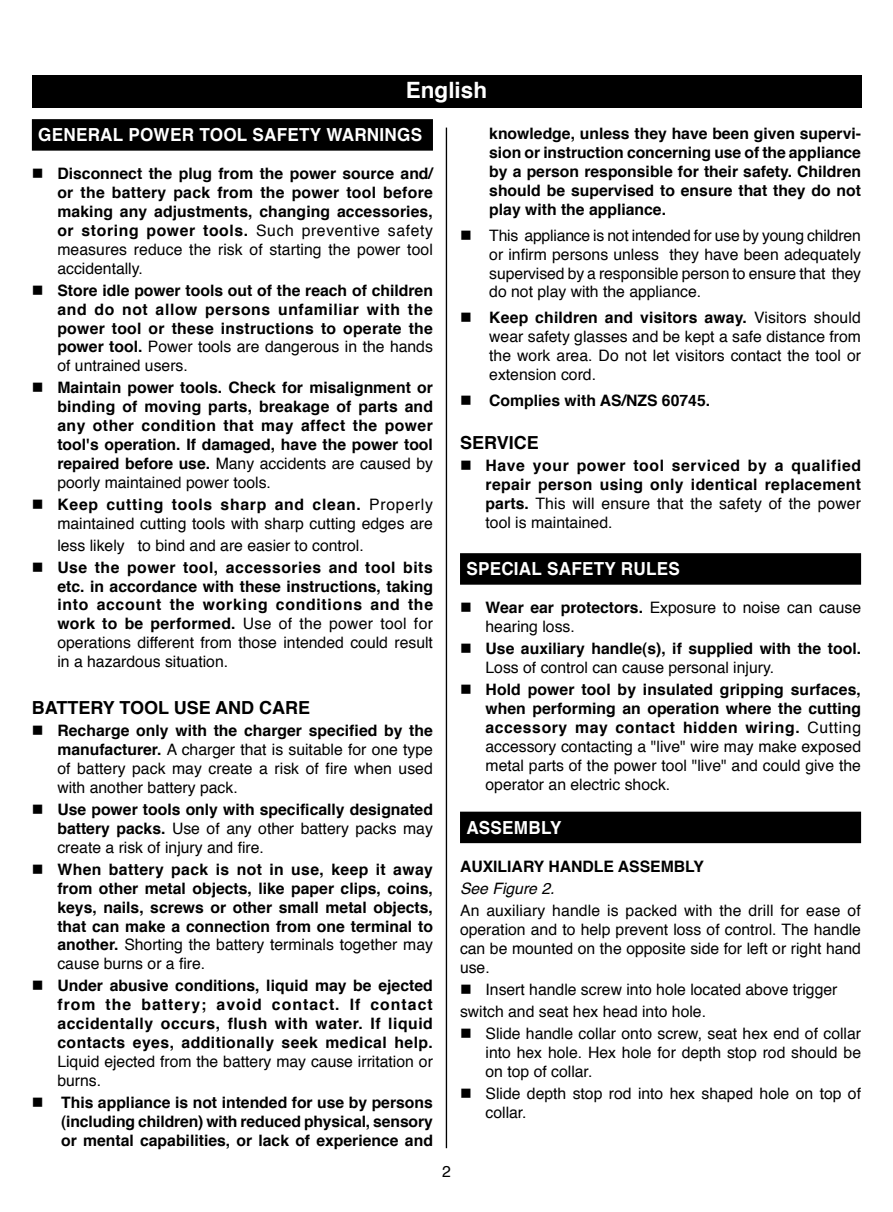
<style>
.page{position:relative;width:893px;height:1212px;background:#fff}
.page>*{position:absolute;margin:0;border:0;box-sizing:border-box;transform-origin:0 0}
.t1{font:700 22.5px "Helvetica";color:#fff}
.t2{font:700 18px "Helvetica";letter-spacing:.015em;color:#fff;scale:.95 1}
.t3{font:700 18px "Helvetica";color:#000}
.t4{font:700 15.75px/18.9px "Helvetica";color:#000;text-align:justify}
.t5{font:15.75px/18.9px "Helvetica";color:#000;text-align:justify}
.t6{font:italic 15.75px "Helvetica";color:#000}
.s1{font-weight:400}
.s2{font-weight:700}
</style>
<div class="page">
<hr style="left:446px;top:128px;width:1px;height:1020px;background:#000">
<div style="left:32px;top:75px;width:829px;height:33px;background:#000"></div>
<div style="left:32px;top:119px;width:401px;height:32px;background:#000"></div>
<div style="left:460px;top:553px;width:401px;height:32px;background:#000"></div>
<div style="left:460px;top:812px;width:401px;height:31px;background:#000"></div>
<h1 class="t1" style="left:406px;top:72px;width:83px">English</h1>
<p class="t2" style="left:38px;top:120px;width:28px">General</p>
<p class="t2" style="left:128px;top:120px;width:28px">Power</p>
<p class="t2" style="left:199px;top:120px;width:25px">Tool</p>
<p class="t2" style="left:253px;top:120px;width:107px">Sa fety Warnings</p>
<p class="t4" style="left:57px;top:164px;width:377px;text-indent:-26px">■ Disconnect the plug from the power source and/ or the battery pack from the power tool before making any adjustments, changing accessories, or storing power tools. <span class="s1">Such preventive safety measures reduce the risk of starting the power tool accidentally.</span></p>
<p class="t4" style="left:57px;top:281px;width:377px;text-indent:-26px">■ Store idle power tools out of the reach of children and do not allow persons unfamiliar with the power tool or these instructions to operate the power tool. <span class="s1">Power tools are dangerous in the hands of untrained users.</span></p>
<p class="t4" style="left:57px;top:379px;width:377px;text-indent:-26px">■ Maintain power tools. Check for misalignment or binding of moving parts, breakage of parts and any other condition that may affect the power tool's operation. If damaged, have the power tool repaired before use. <span class="s1">Many accidents are caused by poorly maintained power tools.</span></p>
<p class="t5" style="left:32px;top:495px;width:403px;text-align:right">■ <span class="s2">Keep cutting tools sharp and clean.</span> Properly maintained cutting tools with sharp cutting edges are</p>
<p class="t5" style="left:57px;top:536px;width:308px">less likely to bind and are easier to control.</p>
<p class="t4" style="left:57px;top:558px;width:377px;text-indent:-26px">■ Use the power tool, accessories and tool bits etc. in accordance with these instructions, taking into account the working conditions and the work to be performed. <span class="s1">Use of the power tool for operations different from those intended could result in a hazardous situation.</span></p>
<p class="t3" style="left:32px;top:693px;width:280px">BATTERY TOOL USE AND CARE</p>
<p class="t5" style="left:57px;top:722px;width:377px;text-indent:-26px">■ <span class="s2">Recharge only with the charger specified by the manufacturer.</span> A charger that is suitable for one type of battery pack may create a risk of fire when used with another battery pack.</p>
<p class="t4" style="left:57px;top:800px;width:377px;text-indent:-26px">■ Use power tools only with specifically designated battery packs. <span class="s1">Use of any other battery packs may create a risk of injury and fire.</span></p>
<p class="t4" style="left:57px;top:860px;width:377px;text-indent:-26px">■ When battery pack is not in use, keep it away from other metal objects, like paper clips, coins, keys, nails, screws or other small metal objects, that can make a connection from one terminal to another. <span class="s1">Shorting the battery terminals together may cause burns or a fire.</span></p>
<p class="t4" style="left:57px;top:976px;width:377px;text-indent:-26px">■ Under abusive conditions, liquid may be ejected from the battery; avoid contact. If contact accidentally occurs, flush with water. If liquid contacts eyes, additionally seek medical help.</p>
<p class="t5" style="left:57px;top:1052px;width:377px">Liquid ejected from the battery may cause irritation or burns.</p>
<p class="t4" style="left:61px;top:1093px;width:373px;text-indent:-29px">■ This appliance is not intended for use by persons (including children) with reduced physical, sensory or mental capabilities, or lack of experience and</p>
<p class="t5" style="left:442px;top:1163px;width:10px">2</p>
<p class="t4" style="left:489px;top:125px;width:373px">knowledge, unless they have been given supervi&shy;sion or instruction concerning use of the appliance by a person responsible for their safety. Children should be supervised to ensure that they do not play with the appliance.</p>
<p class="t5" style="left:489px;top:226px;width:373px;text-indent:-29px">■ This appliance is not intended for use by young children or infirm persons unless they have been adequately supervised by a responsible person to ensure that they do not play with the appliance.</p>
<p class="t5" style="left:489px;top:309px;width:373px;text-indent:-29px">■ <span class="s2">Keep children and visitors away.</span> Visitors should wear safety glasses and be kept a safe distance from the work area. Do not let visitors contact the tool or extension cord.</p>
<p class="t4" style="left:460px;top:391px;width:252px">■ Complies with AS/NZS 60745.</p>
<p class="t3" style="left:460px;top:428px;width:80px">SERVICE</p>
<p class="t4" style="left:485px;top:456px;width:377px;text-indent:-26px">■ Have your power tool serviced by a qualified repair person using only identical replacement parts. <span class="s1">This will ensure that the safety of the power tool is maintained.</span></p>
<p class="t2" style="left:466px;top:554px;width:224px">SPECIAL Safety RULEs</p>
<p class="t5" style="left:485px;top:599px;width:377px;text-indent:-26px">■ <span class="s2">Wear ear protectors.</span> Exposure to noise can cause hearing loss.</p>
<p class="t4" style="left:485px;top:639px;width:377px;text-indent:-26px">■ Use auxiliary handle(s), if supplied with the tool.<br><span class="s1">Loss of control can cause personal injury.</span></p>
<p class="t5" style="left:485px;top:681px;width:377px;text-indent:-26px">■ <span class="s2">Hold power tool by insulated gripping surfaces, when performing an operation where the cutting accessory may contact hidden wiring.</span> Cutting accessory contacting a "live" wire may make exposed metal parts of the power tool "live" and could give the operator an electric shock.</p>
<p class="t2" style="left:466px;top:813px;width:101px">ASSEMBLY</p>
<p class="t4" style="left:460px;top:857px;width:245px">AUXILIARY HANDLE ASSEMBLY</p>
<p class="t6" style="left:460px;top:876px;width:96px">See Figure 2.</p>
<p class="t5" style="left:460px;top:901px;width:403px">An auxiliary handle is packed with the drill for ease of operation and to help prevent loss of control. The handle can be mounted on the opposite side for left or right hand use.</p>
<p class="t5" style="left:460px;top:978px;width:379px;line-height:22.1px">■ Insert handle screw into hole located above trigger switch and seat hex head into hole.</p>
<p class="t5" style="left:485px;top:1024px;width:377px;text-indent:-26px">■ Slide handle collar onto screw, seat hex end of collar into hex hole. Hex hole for depth stop rod should be on top of collar.</p>
<p class="t5" style="left:485px;top:1084px;width:377px;text-indent:-26px">■ Slide depth stop rod into hex shaped hole on top of collar.</p>
</div>
